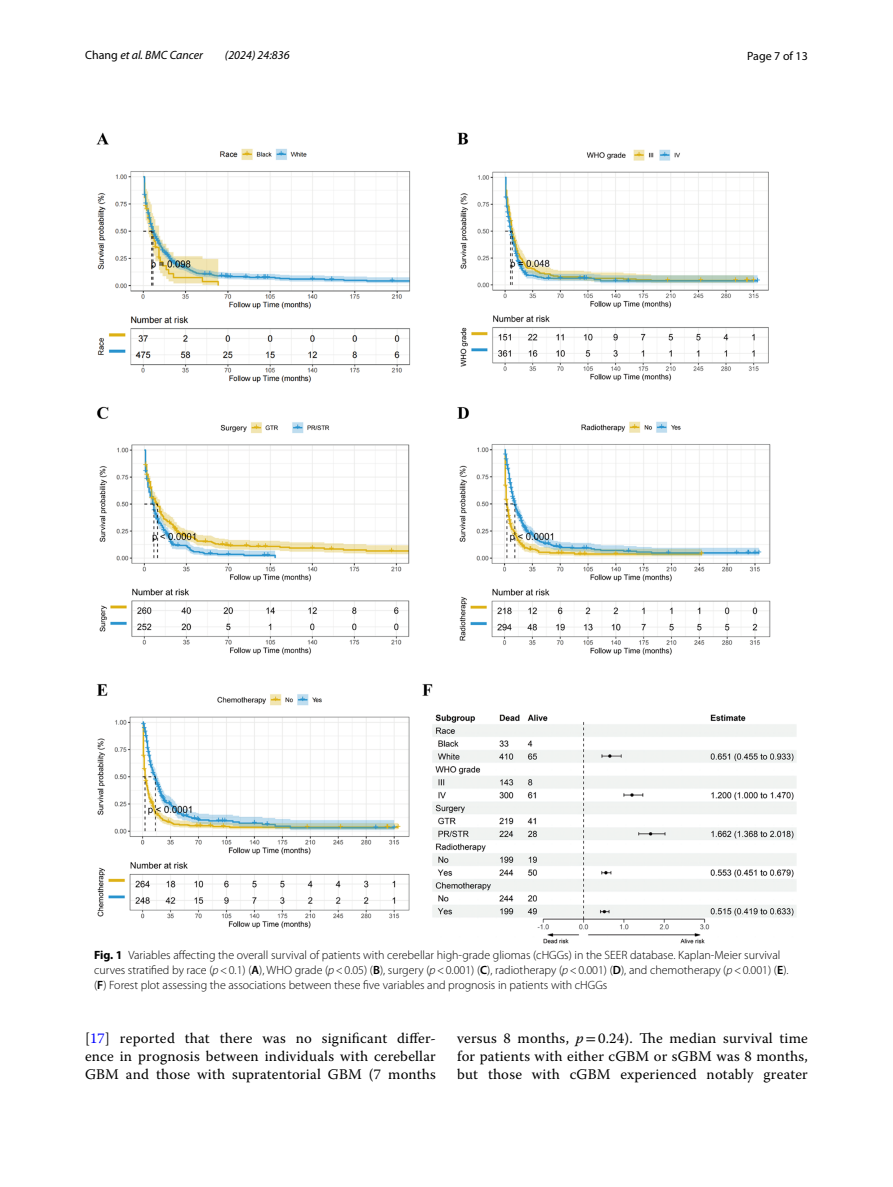
<style>
.page{position:relative;width:893px;height:1187px;background:#fff}
.page>*{position:absolute;margin:0;border:0;box-sizing:border-box;transform-origin:0 0}
.t1{font:14.7px/18px "Warnock Pro";letter-spacing:.015em;color:#000;text-align:justify}
.t2{font:300 12px/15px "Myriad Pro";color:#000}
.t3{font:italic 12px "Myriad Pro";color:#000}
.t4{font:12px "Myriad Pro";color:#000}
.s1{font-style:normal}
.s2{font-weight:700}
.s3{font-style:italic}
.s4{font-weight:600}
.s5{color:#00f}
.s6{font-family:"STIX"}
</style>
<div class="page">
<img style="left:96px;top:133px;width:701px;height:810px">
<p class="t3" style="left:85px;top:48px;width:120px"><span class="s1">Chang</span> et al. BMC Cancer</p>
<p class="t3" style="left:225px;top:48px;width:66px">(2024) 24:836</p>
<p class="t4" style="left:747px;top:48px;width:62px">Page 7 of 13</p>
<p class="t2" style="left:94px;top:947px;width:696px"><span class="s2">Fig. 1</span> Variables affecting the overall survival of patients with cerebellar high-grade gliomas (cHGGs) in the SEER database. Kaplan-Meier survival curves stratified by race (<span class="s3">p</span>&lt;0.1) (<span class="s4">A</span>), WHO grade (<span class="s3">p</span>&lt;0.05) (<span class="s4">B</span>), surgery (<span class="s3">p</span>&lt;0.001) (<span class="s4">C</span>), radiotherapy (<span class="s3">p</span>&lt;0.001) (<span class="s4">D</span>), and chemotherapy (<span class="s3">p</span>&lt;0.001) (<span class="s4">E</span>). (<span class="s4">F</span>) Forest plot assessing the associations between these five variables and prognosis in patients with cHGGs</p>
<p class="t1" style="left:85px;top:1028px;width:352px">[<span class="s5">17</span>] reported that there was no significant differ&shy;ence in prognosis between individuals with cerebellar GBM and those with supratentorial GBM (7 months</p>
<p class="t1" style="left:457px;top:1028px;width:352px">versus 8 months, <span class="s3">p</span><span class="s6">=</span>0.24). The median survival time for patients with either cGBM or sGBM was 8 months, but those with cGBM experienced notably greater</p>
</div>
